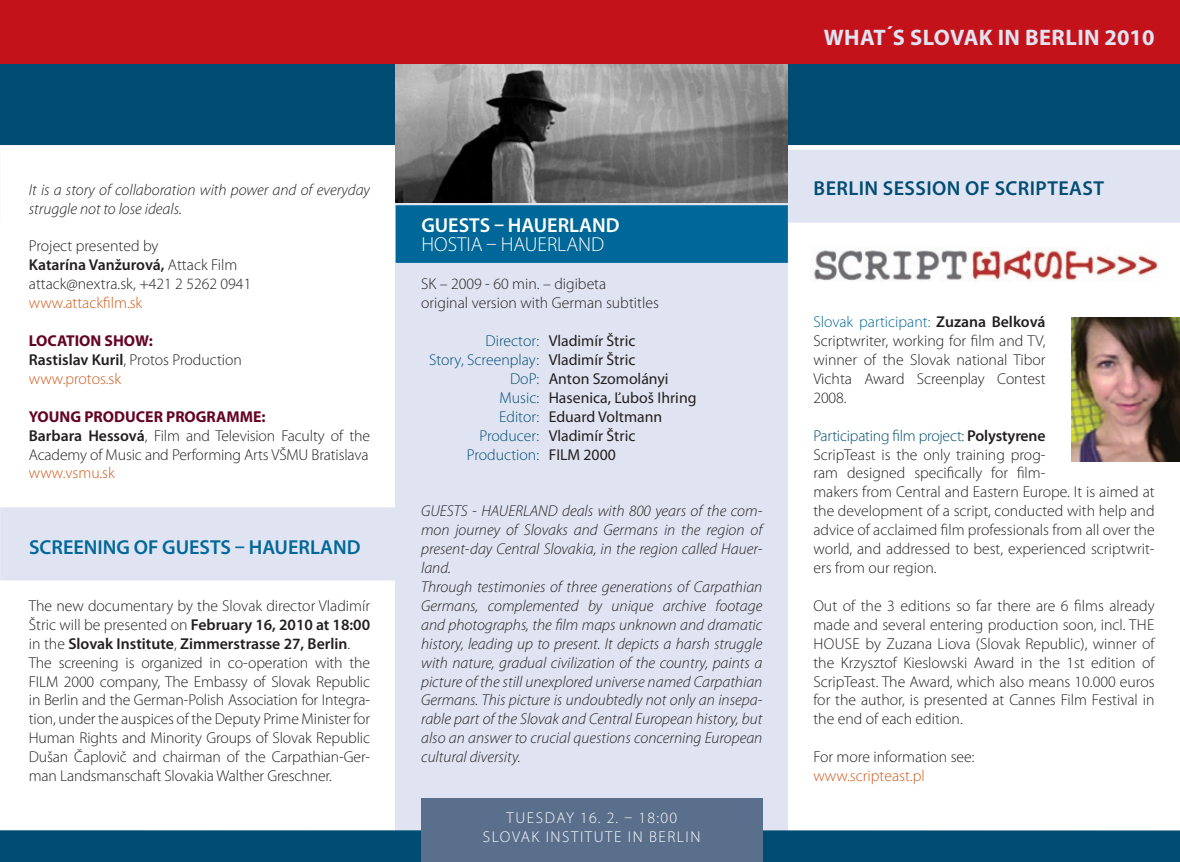
<style>
.page{position:relative;width:1180px;height:862px;background:#fff}
.page>*{position:absolute;margin:0;border:0;box-sizing:border-box;transform-origin:0 0}
.t1{font:700 22.5px "Myriad Pro";letter-spacing:.02em;color:#e0e4f2}
.t2{font:600 20.25px "Myriad Pro";color:#006898}
.t3{font:600 20.25px "Myriad Pro";letter-spacing:.02em;color:#004c72}
.t4{font:600 20.25px "Myriad Pro";color:#fff}
.t5{font:300 20.25px "Myriad Pro";color:#fff}
.t6{font:300 15.75px/18.9px "Myriad Pro";color:#231f20}
.t7{font:italic 300 15.75px/18.9px "Myriad Pro";color:#231f20}
.t8{font:15.75px "Myriad Pro";color:#231f20}
.t9{font:300 15.75px "Myriad Pro";color:#004c72}
.t10{font:300 15.75px "Myriad Pro";color:#d1581a}
.t11{font:300 15.75px "Myriad Pro";letter-spacing:.1em;color:#fff}
.s1{font-weight:600}
.s2{font-weight:700;color:#650424}
.s3{color:#d1581a}
.s4{font-weight:300;color:#004c72}
.s5{font-weight:400;color:#231f20}
.s6{color:#006898}
.s7{color:#004c72}
</style>
<div class="page">
<div style="left:788px;top:150px;width:392px;height:72px;background:#e0e4f2"></div>
<div style="left:396px;top:0;width:392px;height:861px;background:#e0e4f2"></div>
<div style="left:396px;top:205px;width:392px;height:58px;background:#006898"></div>
<img style="left:813px;top:247px;width:346px;height:34px">
<img style="left:1071px;top:317px;width:109px;height:144px">
<hr style="left:0;top:150px;width:1px;height:72px;background:#e0e4f2">
<div style="left:0;top:507px;width:396px;height:73px;background:#e0e4f2"></div>
<div style="left:0;top:0;width:1180px;height:145px;background:#004c72"></div>
<div style="left:0;top:829px;width:1180px;height:32px;background:#004c72"></div>
<div style="left:421px;top:797px;width:341px;height:64px;background:#5a6f8b"></div>
<img style="left:396px;top:64px;width:392px;height:138px">
<div style="left:0;top:0;width:1180px;height:64px;background:#c4121a"></div>
<h1 class="t1" style="left:824px;top:22px;width:126px">WHAT´S SLOVA</h1>
<h1 class="t1" style="left:979px;top:22px;width:177px">K IN BERLIN 2010</h1>
<p class="t7" style="left:29px;top:180px;width:343px">It is a story of collaboration with power and of everyday struggle not to lose ideals.</p>
<p class="t6" style="left:29px;top:236px;width:224px">Project presented by<br><span class="s1">Katarína Vanžurová,</span> Attack Film attack@nextra.sk, +421 2 5262 0941</p>
<p class="t10" style="left:29px;top:293px;width:115px">www.attackfilm.sk</p>
<p class="t6" style="left:29px;top:331px;width:215px"><span class="s2">LOCATION SHOW:<br></span><span class="s1">Rastislav Kuril</span>, Protos Production <span class="s3">www.protos.sk</span></p>
<p class="t6" style="left:29px;top:406px;width:343px"><span class="s2">YOUNG PRODUCER PROGRAMME:<br></span><span class="s1">Barbara Hessová</span>, Film and Television Faculty of the<br>Academy of Music and Performing Arts VŠMU Bratislava</p>
<p class="t10" style="left:29px;top:463px;width:87px">www.vsmu.sk</p>
<p class="t2" style="left:29px;top:534px;width:23px">Screening</p>
<p class="t2" style="left:134px;top:534px;width:54px">of Guests</p>
<p class="t2" style="left:235px;top:534px;width:28px">– Hauerland</p>
<p class="t6" style="left:29px;top:595px;width:343px">The new documentary by the Slovak director Vladimír Štric will be presented on <span class="s1">February 16, 2010 at 18:00 </span>in the <span class="s1">Slovak Institute</span>, <span class="s1">Zimmerstrasse 27, Berlin</span>.<br>The screening is organized in co-operation with the FILM 2000 company, The Embassy of Slovak Republic in Berlin and the German-Polish Association for Integra&shy;tion, under the auspices of the Deputy Prime Minister for Human Rights and Minority Groups of Slovak Republic Dušan Čaplovič and chairman of the Carpathian-Ger&shy;man Landsmanschaft Slovakia Walther Greschner.</p>
<p class="t4" style="left:421px;top:213px;width:200px">GUESTS – HAUERLAND</p>
<p class="t5" style="left:421px;top:232px;width:24px">Hostia</p>
<p class="t5" style="left:487px;top:232px;width:40px">– Hauerland</p>
<p class="t6" style="left:421px;top:274px;width:239px">SK – 2009 - 60 min. – digibeta<br>original version with German subtitles</p>
<p class="t8" style="left:485px;top:331px;width:151px"><span class="s4">Director:</span> Vladimír Štric</p>
<p class="t9" style="left:429px;top:350px;width:208px">Story, Screenplay: <span class="s5">Vladimír Štric</span></p>
<p class="t8" style="left:510px;top:368px;width:160px"><span class="s4">DoP:</span> Anton Szomolányi</p>
<p class="t8" style="left:499px;top:387px;width:199px"><span class="s4">Music:</span> Hasenica, Ľuboš Ihring</p>
<p class="t8" style="left:499px;top:406px;width:165px"><span class="s4">Editor:</span> Eduard Voltmann</p>
<p class="t8" style="left:479px;top:425px;width:158px"><span class="s4">Producer:</span> Vladimír Štric</p>
<p class="t9" style="left:467px;top:444px;width:151px">Production: <span class="s5">FILM 2000</span></p>
<p class="t7" style="left:421px;top:501px;width:343px">GUESTS - HAUERLAND deals with 800 years of the com&shy;mon journey of Slovaks and Germans in the region of present-day Central Slovakia, in the region called Hauer&shy;land.<br>Through testimonies of three generations of Carpathian Germans, complemented by unique archive footage and photographs, the film maps unknown and dramatic history, leading up to present. It depicts a harsh struggle with nature, gradual civilization of the country, paints a picture of the still unexplored universe named Carpathian Germans. This picture is undoubtedly not only an insepa&shy;rable part of the Slovak and Central European history, but also an answer to crucial questions concerning European cultural diversity.</p>
<p class="t11" style="left:507px;top:807px;width:20px">Tuesday</p>
<p class="t11" style="left:580px;top:807px;width:98px">16. 2. – 18:00</p>
<p class="t11" style="left:483px;top:826px;width:20px">Slovak</p>
<p class="t11" style="left:546px;top:826px;width:15px">Institute</p>
<p class="t11" style="left:628px;top:826px;width:40px">in Berlin</p>
<p class="t3" style="left:814px;top:175px;width:292px">BERLIN SESSION OF SCRIPTEAST</p>
<p class="t6" style="left:813px;top:312px;width:234px;text-align:justify"><span class="s6">Slovak participant:</span> <span class="s1">Zuzana Belková </span>Scriptwriter, working for film and TV, winner of the Slovak national Tibor Vichta Award Screenplay Contest 2008.</p>
<p class="t6" style="left:813px;top:425px;width:343px"><span class="s7">Participating film project:</span> <span class="s1">Polystyrene<br></span>ScripTeast is the only training prog-<br>ram designed specifically for film-<br>makers from Central and Eastern Europe. It is aimed at the development of a script, conducted with help and advice of acclaimed film professionals from all over the world, and addressed to best, experienced scriptwrit&shy;ers from our region.</p>
<p class="t6" style="left:813px;top:595px;width:343px">Out of the 3 editions so far there are 6 films already made and several entering production soon, incl. The<br>House</p>
<p class="t6" style="left:813px;top:633px;width:343px;text-align:justify;text-indent:52px">by Zuzana Liova (Slovak Republic), winner of the Krzysztof Kieslowski Award in the 1st edition of ScripTeast. The Award, which also means 10.000 euros for the author, is presented at Cannes Film Festival in the end of each edition.</p>
<p class="t6" style="left:813px;top:747px;width:163px">For more information see:</p>
<p class="t10" style="left:813px;top:766px;width:113px">www.scripteast.pl</p>
</div>
